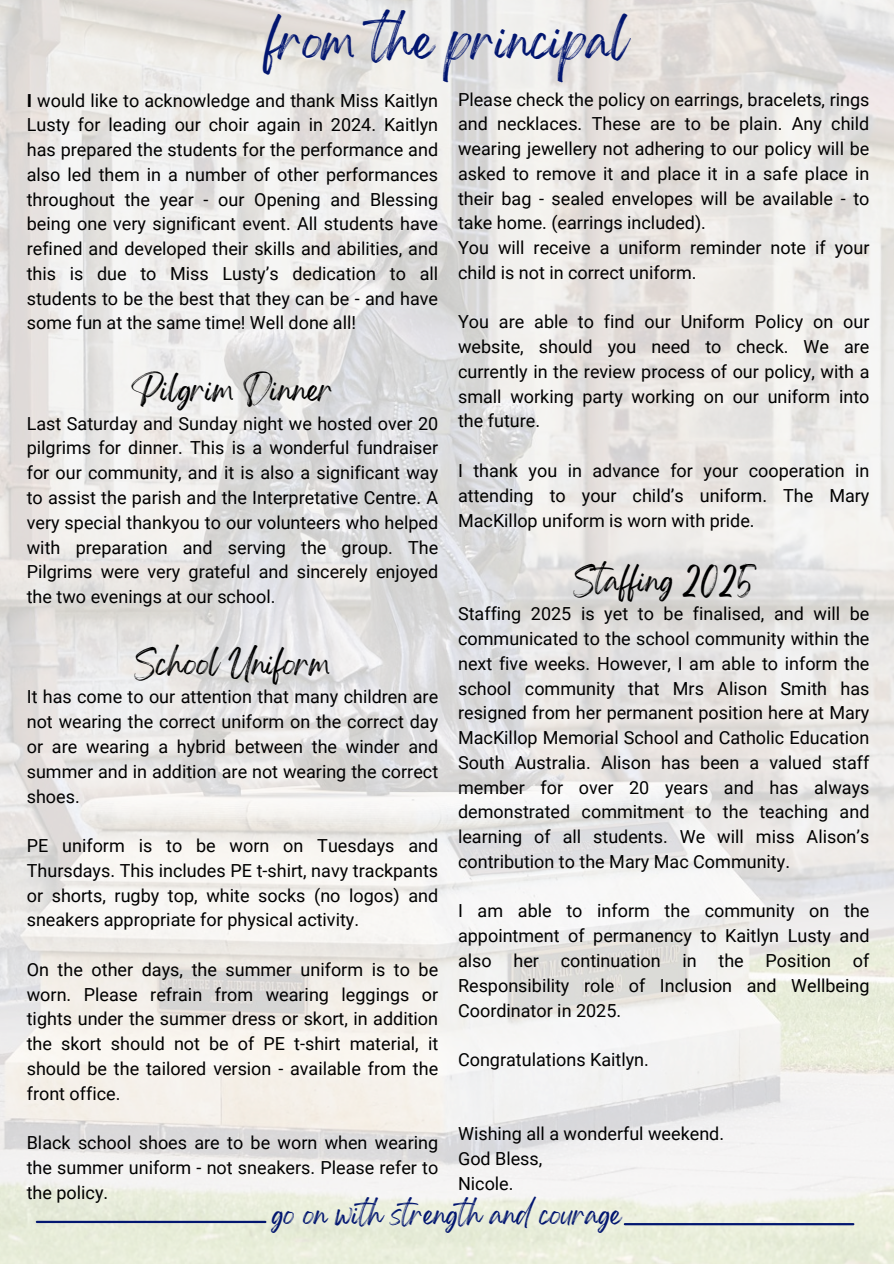
<style>
.page{position:relative;width:894px;height:1264px;background:#fff}
.page>*{position:absolute;margin:0;border:0;box-sizing:border-box;transform-origin:0 0}
.t1{font:38.55px "Gellatio";color:#021670}
.t2{font:24px "Gellatio";color:#000}
.t3{font:21.3px "Gellatio";color:#021670}
.t4{font:18px/24.8px "Roboto";color:#000;text-align:justify}
.s1{font-weight:700}
</style>
<div class="page">
<img style="left:0;top:0;width:893px;height:1263px">
<hr style="left:624px;top:1222px;width:229px;height:3px;background:#021670">
<hr style="left:37px;top:1220px;width:228px;height:2px;background:#021670">
<h1 class="t1" style="left:266px;top:31px;width:363px">from the principal</h1>
<p class="t4" style="left:458px;top:87px;width:413px">Please check the policy on earrings, bracelets, rings and necklaces. These are to be plain. Any child wearing jewellery not adhering to our policy will be asked to remove it and place it in a safe place in their bag - sealed envelopes will be available - to take home. (earrings included).</p>
<p class="t4" style="left:458px;top:235px;width:413px">You will receive a uniform reminder note if your child is not in correct uniform.</p>
<p class="t4" style="left:458px;top:310px;width:413px">You are able to find our Uniform Policy on our website, should you need to check. We are currently in the review process of our policy, with a small working party working on our uniform into the future.</p>
<p class="t4" style="left:458px;top:458px;width:413px">I thank you in advance for your cooperation in attending to your child’s uniform. The Mary MacKillop uniform is worn with pride.</p>
<h2 class="t4" style="left:27px;top:88px;width:413px"><span class="s1">I</span> would like to acknowledge and thank Miss Kaitlyn Lusty for leading our choir again in 2024. Kaitlyn has prepared the students for the performance and also led them in a number of other performances throughout the year - our Opening and Blessing being one very significant event. All students have refined and developed their skills and abilities, and this is due to Miss Lusty’s dedication to all students to be the best that they can be - and have some fun at the same time! Well done all!</h2>
<p class="t2" style="left:131px;top:384px;width:204px">Pilgrim Dinner</p>
<p class="t4" style="left:27px;top:411px;width:413px">Last Saturday and Sunday night we hosted over 20 pilgrims for dinner. This is a wonderful fundraiser for our community, and it is also a significant way to assist the parish and the Interpretative Centre. A very special thankyou to our volunteers who helped with preparation and serving the group. The Pilgrims were very grateful and sincerely enjoyed the two evenings at our school.</p>
<p class="t2" style="left:134px;top:657px;width:198px">School Uniform</p>
<p class="t4" style="left:27px;top:685px;width:413px">It has come to our attention that many children are not wearing the correct uniform on the correct day or are wearing a hybrid between the winder and summer and in addition are not wearing the correct shoes.</p>
<p class="t4" style="left:27px;top:833px;width:413px">PE uniform is to be worn on Tuesdays and Thursdays. This includes PE t-shirt, navy trackpants or shorts, rugby top, white socks (no logos) and sneakers appropriate for physical activity.</p>
<p class="t4" style="left:27px;top:957px;width:413px">On the other days, the summer uniform is to be worn. Please refrain from wearing leggings or tights under the summer dress or skort, in addition the skort should not be of PE t-shirt material, it should be the tailored version - available from the front office.</p>
<p class="t4" style="left:27px;top:1130px;width:413px">Black school shoes are to be worn when wearing the summer uniform - not sneakers. Please refer to the policy.</p>
<p class="t2" style="left:573px;top:574px;width:183px">Staffing 2025</p>
<p class="t4" style="left:458px;top:601px;width:413px">Staffing 2025 is yet to be finalised, and will be communicated to the school community within the next five weeks. However, I am able to inform the school community that Mrs Alison Smith has resigned from her permanent position here at Mary MacKillop Memorial School and Catholic Education South Australia. Alison has been a valued staff member for over 20 years and has always demonstrated commitment to the teaching and learning of all students. We will miss Alison’s contribution to the Mary Mac Community.</p>
<p class="t4" style="left:458px;top:898px;width:413px">I am able to inform the community on the appointment of permanency to Kaitlyn Lusty and also her continuation in the Position of Responsibility role of Inclusion and Wellbeing Coordinator in 2025.</p>
<p class="t4" style="left:458px;top:1047px;width:192px">Congratulations Kaitlyn.</p>
<p class="t4" style="left:458px;top:1121px;width:267px">Wishing all a wonderful weekend.</p>
<p class="t4" style="left:458px;top:1146px;width:86px">God Bless,</p>
<p class="t4" style="left:458px;top:1171px;width:57px">Nicole.</p>
<p class="t3" style="left:272px;top:1209px;width:350px">go on with strength and courage</p>
</div>
